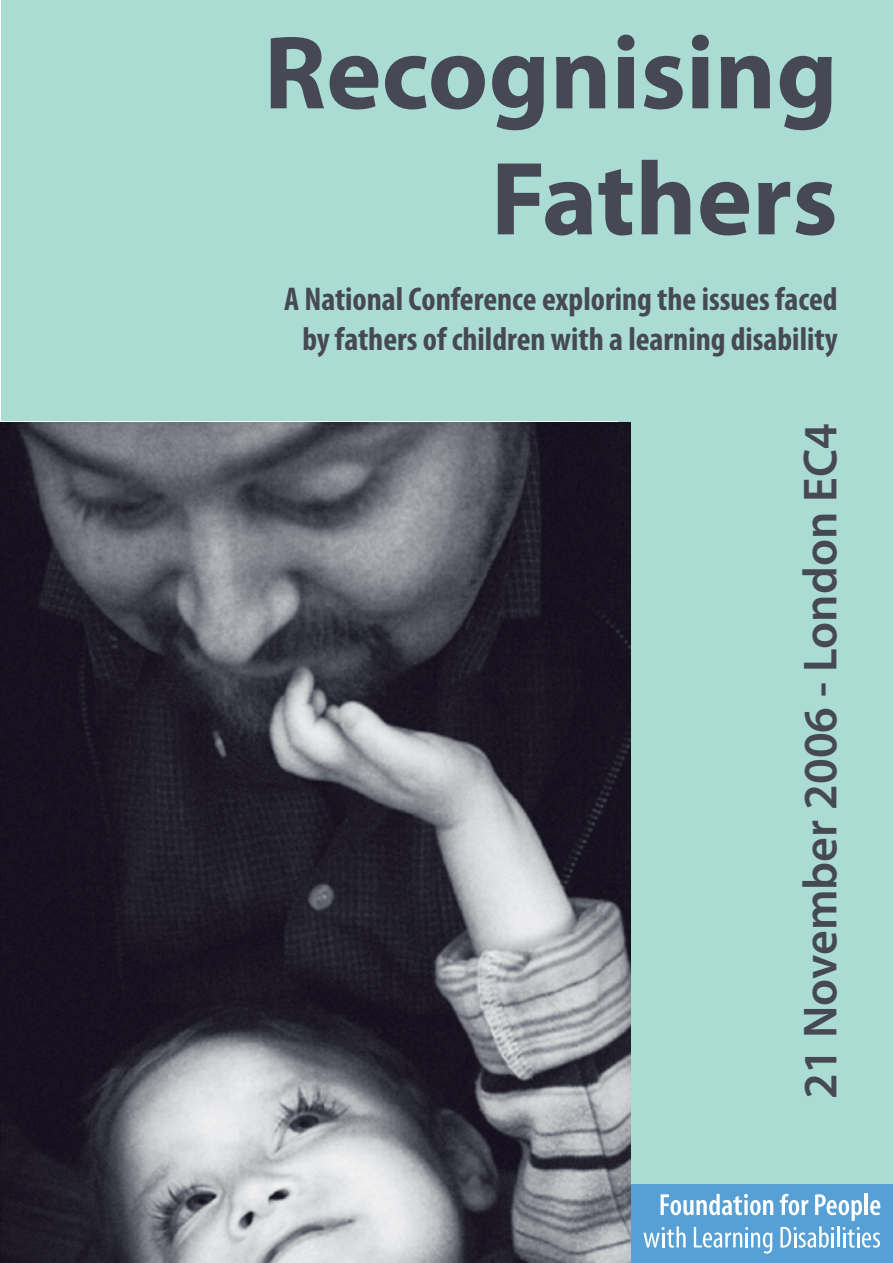
<style>
.page{position:relative;width:893px;height:1263px;background:#fff}
.page>*{position:absolute;margin:0;border:0;box-sizing:border-box;transform-origin:0 0}
.t1{font:700 105px/126px "Myriad Pro";color:#464953;text-align:right}
.t2{font:600 48px "Myriad Pro";color:#464953}
.t3{font:700 condensed 33px/39.6px "Myriad Pro";color:#464953;text-align:center}
</style>
<div class="page">
<div style="left:619px;top:0;width:274px;height:1263px;background:#aadcd4"></div>
<img style="left:0;top:422px;width:631px;height:841px">
<div style="left:1px;top:0;width:892px;height:421px;background:#aadcd4"></div>
<div style="left:631px;top:1184px;width:262px;height:78px;background:#56a0d5"></div>
<svg style="left:643px;top:1226px;width:43px;height:22px"></svg>
<svg style="left:694px;top:1227px;width:78px;height:26px"></svg>
<svg style="left:661px;top:1194px;width:112px;height:21px"></svg>
<svg style="left:780px;top:1194px;width:100px;height:54px"></svg>
<h1 class="t1" style="left:264px;top:7px;width:575px">Recognising<br>Fathers</h1>
<p class="t3" style="left:284px;top:278px;width:555px">A National Conference exploring the issues faced by fathers of children with a learning disability</p>
<h2 class="t2" style="left:790px;top:1099px;width:678px;rotate:-90deg">21 November 2006 - London EC4</h2>
</div>
